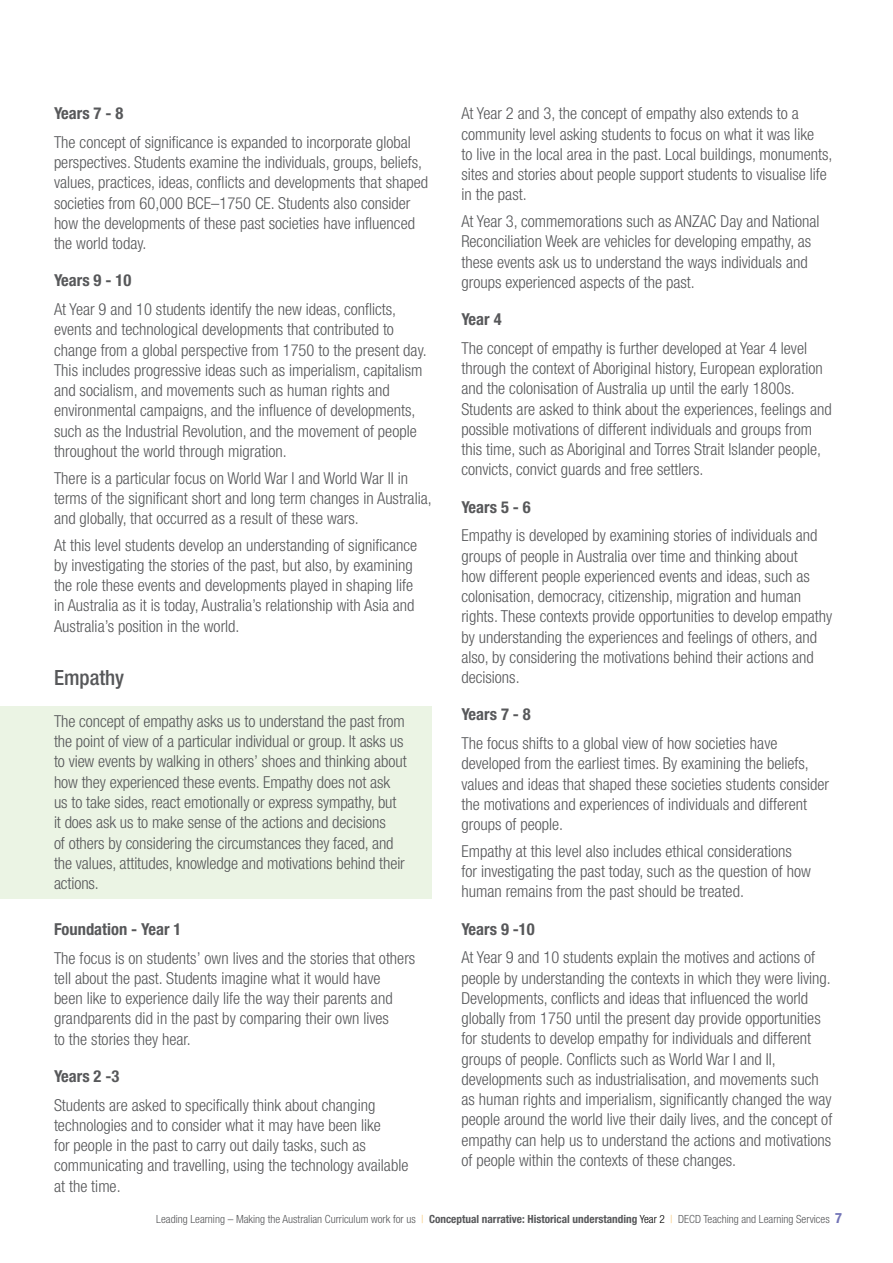
<style>
.page{position:relative;width:893px;height:1263px;background:#fff}
.page>*{position:absolute;margin:0;border:0;box-sizing:border-box;transform-origin:0 0}
.LL_Heading_C_grey_14{font:500 condensed 21px "Helvetica Neue";color:#57585a}
.LL_body_11pt_1_5_aft{font:300 condensed 16.5px/20.2px "Helvetica Neue";color:#57585a}
.LL_body_11pt_standar{font:300 condensed 16.5px/20.2px "Helvetica Neue";color:#57585a}
.LL_body_bold_1_after{font:700 condensed 16.5px "Helvetica Neue";color:#57585a}
.LL_Footer{font:300 condensed 11.25px "Helvetica Neue";color:#57585a}
.s1{color:#f4c56f}
.s2{font-weight:700}
.s3{color:#000}
.s4{font-weight:700;font-size:14.25px;color:#7274b7}
</style>
<div class="page">
<div style="left:0;top:706px;width:432px;height:192px;background:#ebf4e4"></div>
<p class="LL_body_bold_1_after" style="left:54px;top:103px;width:71px">Years 7 - 8</p>
<p class="LL_body_11pt_standar" style="left:54px;top:132px;width:376px">The concept of significance is expanded to incorporate global perspectives. Students examine the individuals, groups, beliefs, values, practices, ideas, conflicts and developments that shaped societies from 60,000 BCE–1750 CE. Students also consider how the developments of these past societies have influenced the world today.</p>
<p class="LL_body_bold_1_after" style="left:54px;top:271px;width:79px">Years 9 - 10</p>
<p class="LL_body_11pt_1_5_aft" style="left:54px;top:299px;width:374px">At Year 9 and 10 students identify the new ideas, conflicts, events and technological developments that contributed to change from a global perspective from 1750 to the present day.<br>This includes progressive ideas such as imperialism, capitalism and socialism, and movements such as human rights and environmental campaigns, and the influence of developments, such as the Industrial Revolution, and the movement of people throughout the world through migration.</p>
<p class="LL_body_11pt_1_5_aft" style="left:54px;top:467px;width:379px">There is a particular focus on World War I and World War II in terms of the significant short and long term changes in Australia, and globally, that occurred as a result of these wars.</p>
<p class="LL_body_11pt_standar" style="left:54px;top:535px;width:365px">At this level students develop an understanding of significance by investigating the stories of the past, but also, by examining the role these events and developments played in shaping life in Australia as it is today, Australia’s relationship with Asia and Australia’s position in the world.</p>
<p class="LL_Heading_C_grey_14" style="left:54px;top:665px;width:72px">Empathy</p>
<p class="LL_body_11pt_1_5_aft" style="left:54px;top:711px;width:354px">The concept of empathy asks us to understand the past from the point of view of a particular individual or group. It asks us to view events by walking in others’ shoes and thinking about how they experienced these events. Empathy does not ask us to take sides, react emotionally or express sympathy, but it does ask us to make sense of the actions and decisions<br>of others by considering the circumstances they faced, and the values, attitudes, knowledge and motivations behind their actions.</p>
<p class="LL_body_bold_1_after" style="left:54px;top:919px;width:129px">Foundation - Year 1</p>
<p class="LL_body_11pt_1_5_aft" style="left:54px;top:947px;width:363px">The focus is on students’ own lives and the stories that others tell about the past. Students imagine what it would have<br>been like to experience daily life the way their parents and grandparents did in the past by comparing their own lives<br>to the stories they hear.</p>
<p class="LL_body_bold_1_after" style="left:54px;top:1066px;width:67px">Years 2 -3</p>
<p class="LL_body_11pt_1_5_aft" style="left:54px;top:1094px;width:356px">Students are asked to specifically think about changing technologies and to consider what it may have been like<br>for people in the past to carry out daily tasks, such as communicating and travelling, using the technology available at the time.</p>
<p class="LL_body_11pt_1_5_aft" style="left:461px;top:103px;width:373px">At Year 2 and 3, the concept of empathy also extends to a community level asking students to focus on what it was like<br>to live in the local area in the past. Local buildings, monuments, sites and stories about people support students to visualise life in the past.</p>
<p class="LL_body_11pt_standar" style="left:461px;top:211px;width:360px">At Year 3, commemorations such as ANZAC Day and National Reconciliation Week are vehicles for developing empathy, as these events ask us to understand the ways individuals and groups experienced aspects of the past.</p>
<p class="LL_body_bold_1_after" style="left:461px;top:309px;width:42px">Year 4</p>
<p class="LL_body_11pt_standar" style="left:461px;top:338px;width:372px">The concept of empathy is further developed at Year 4 level through the context of Aboriginal history, European exploration and the colonisation of Australia up until the early 1800s.<br>Students are asked to think about the experiences, feelings and possible motivations of different individuals and groups from this time, such as Aboriginal and Torres Strait Islander people, convicts, convict guards and free settlers.</p>
<p class="LL_body_bold_1_after" style="left:461px;top:497px;width:71px">Years 5 - 6</p>
<p class="LL_body_11pt_standar" style="left:461px;top:525px;width:372px">Empathy is developed by examining stories of individuals and groups of people in Australia over time and thinking about<br>how different people experienced events and ideas, such as colonisation, democracy, citizenship, migration and human rights. These contexts provide opportunities to develop empathy by understanding the experiences and feelings of others, and also, by considering the motivations behind their actions and decisions.</p>
<p class="LL_body_bold_1_after" style="left:461px;top:704px;width:71px">Years 7 - 8</p>
<p class="LL_body_11pt_1_5_aft" style="left:461px;top:733px;width:369px">The focus shifts to a global view of how societies have developed from the earliest times. By examining the beliefs, values and ideas that shaped these societies students consider the motivations and experiences of individuals and different groups of people.</p>
<p class="LL_body_11pt_standar" style="left:461px;top:841px;width:351px">Empathy at this level also includes ethical considerations for investigating the past today, such as the question of how human remains from the past should be treated.</p>
<p class="LL_body_bold_1_after" style="left:461px;top:919px;width:75px">Years 9 -10</p>
<p class="LL_body_11pt_1_5_aft" style="left:461px;top:947px;width:372px">At Year 9 and 10 students explain the motives and actions of people by understanding the contexts in which they were living.<br>Developments, conflicts and ideas that influenced the world globally from 1750 until the present day provide opportunities for students to develop empathy for individuals and different groups of people. Conflicts such as World War I and II, developments such as industrialisation, and movements such as human rights and imperialism, significantly changed the way people around the world live their daily lives, and the concept of empathy can help us to understand the actions and motivations of people within the contexts of these changes.</p>
<p class="LL_Footer" style="left:156px;top:1212px;width:687px">Leading Learning – Making the Australian Curriculum work for us <span class="s1">|</span> <span class="s2">Conceptual narrative: Historical understanding</span> <span class="s3">Year 2</span> <span class="s1">|</span> DECD Teaching and Learning Services <span class="s4">7</span></p>
</div>
